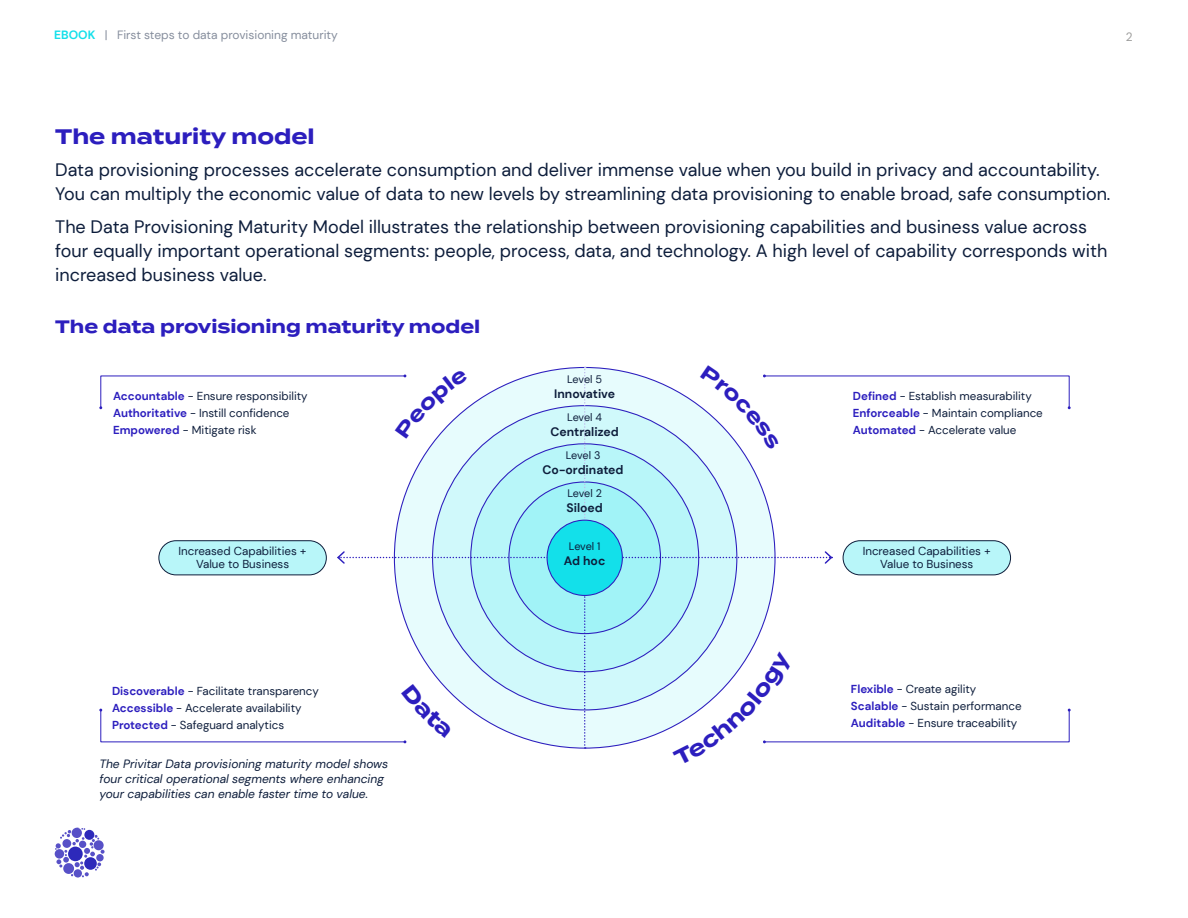
<style>
.page{position:relative;width:1188px;height:918px;background:#fff}
.page>*{position:absolute;margin:0;border:0;box-sizing:border-box;transform-origin:0 0}
.t1{font:700 21px "Termina";color:#2c1ebe}
.t2{font:18px/24px "DM Sans";color:#0d1d3b}
.t3{font:700 18px "Termina";color:#2c1ebe}
.t4{font:700 12.3px "DM Sans";color:#0d1d3b}
.t5{font:italic 12px/15px "DM Sans";color:#0d1d3b}
.t6{font:12px "DM Sans";color:#868e9d}
.t7{font:12px "DM Sans";color:#9d9d9c}
.t8{font:11.55px/17.1px "DM Sans";color:#0d1d3b}
.t9{font:10.95px "DM Sans";letter-spacing:-.02em;color:#0d1d3b}
.s1{font-weight:700;color:#13e0ea}
.s2{font-weight:700;color:#2c1ebe}
</style>
<div class="page">
<svg style="left:55px;top:828px;width:50px;height:49px"></svg>
<svg style="left:99px;top:366px;width:972px;height:383px"></svg>
<p class="t6" style="left:54px;top:28px;width:285px"><span class="s1">EBOOK</span> | First steps to data provisioning maturity</p>
<p class="t7" style="left:1126px;top:29px;width:8px">2</p>
<p class="t1" style="left:55px;top:121px;width:261px">The maturity model</p>
<p class="t2" style="left:55px;top:158px;width:1057px">Data provisioning processes accelerate consumption and deliver immense value when you build in privacy and accountability.<br>You can multiply the economic value of data to new levels by streamlining data provisioning to enable broad, safe consumption.</p>
<p class="t2" style="left:55px;top:214px;width:1054px">The Data Provisioning Maturity Model illustrates the relationship between provisioning capabilities and business value across four equally important operational segments: people, process, data, and technology. A high level of capability corresponds with increased business value.</p>
<p class="t3" style="left:55px;top:313px;width:427px">The data provisioning maturity model</p>
<p class="t8" style="left:113px;top:388px;width:196px"><span class="s2">Accountable</span> - Ensure responsibility<br><span class="s2">Authoritative</span> - Instill confidence<br><span class="s2">Empowered</span> - Mitigate risk</p>
<p class="t9" style="left:567px;top:372px;width:36px">Level 5</p>
<p class="t4" style="left:554px;top:386px;width:62px">Innovative</p>
<p class="t9" style="left:567px;top:410px;width:36px">Level 4</p>
<p class="t4" style="left:550px;top:424px;width:70px">Centralized</p>
<p class="t9" style="left:566px;top:448px;width:36px">Level 3</p>
<p class="t4" style="left:543px;top:462px;width:82px">Co-ordinated</p>
<p class="t9" style="left:567px;top:486px;width:36px">Level 2</p>
<p class="t4" style="left:566px;top:500px;width:38px">Siloed</p>
<p class="t8" style="left:853px;top:388px;width:191px"><span class="s2">Defined</span> - Establish measurability<br><span class="s2">Enforceable</span> - Maintain compliance<br><span class="s2">Automated</span> - Accelerate value</p>
<p class="t9" style="left:569px;top:539px;width:33px">Level 1</p>
<p class="t4" style="left:564px;top:553px;width:43px">Ad hoc</p>
<p class="t8" style="left:179px;top:545px;width:130px;line-height:13px;text-align:center">Increased Capabilities +<br>Value to Business</p>
<p class="t8" style="left:863px;top:545px;width:130px;line-height:13px;text-align:center">Increased Capabilities +<br>Value to Business</p>
<p class="t8" style="left:112px;top:682px;width:208px"><span class="s2">Discoverable</span> - Facilitate transparency<br><span class="s2">Accessible</span> - Accelerate availability<br><span class="s2">Protected</span> - Safeguard analytics</p>
<p class="t5" style="left:99px;top:756px;width:291px">The Privitar Data provisioning maturity model shows four critical operational segments where enhancing your capabilities can enable faster time to value.</p>
<p class="t8" style="left:851px;top:680px;width:172px"><span class="s2">Flexible</span> - Create agility<br><span class="s2">Scalable</span> - Sustain performance<br><span class="s2">Auditable</span> - Ensure traceability</p>
</div>
